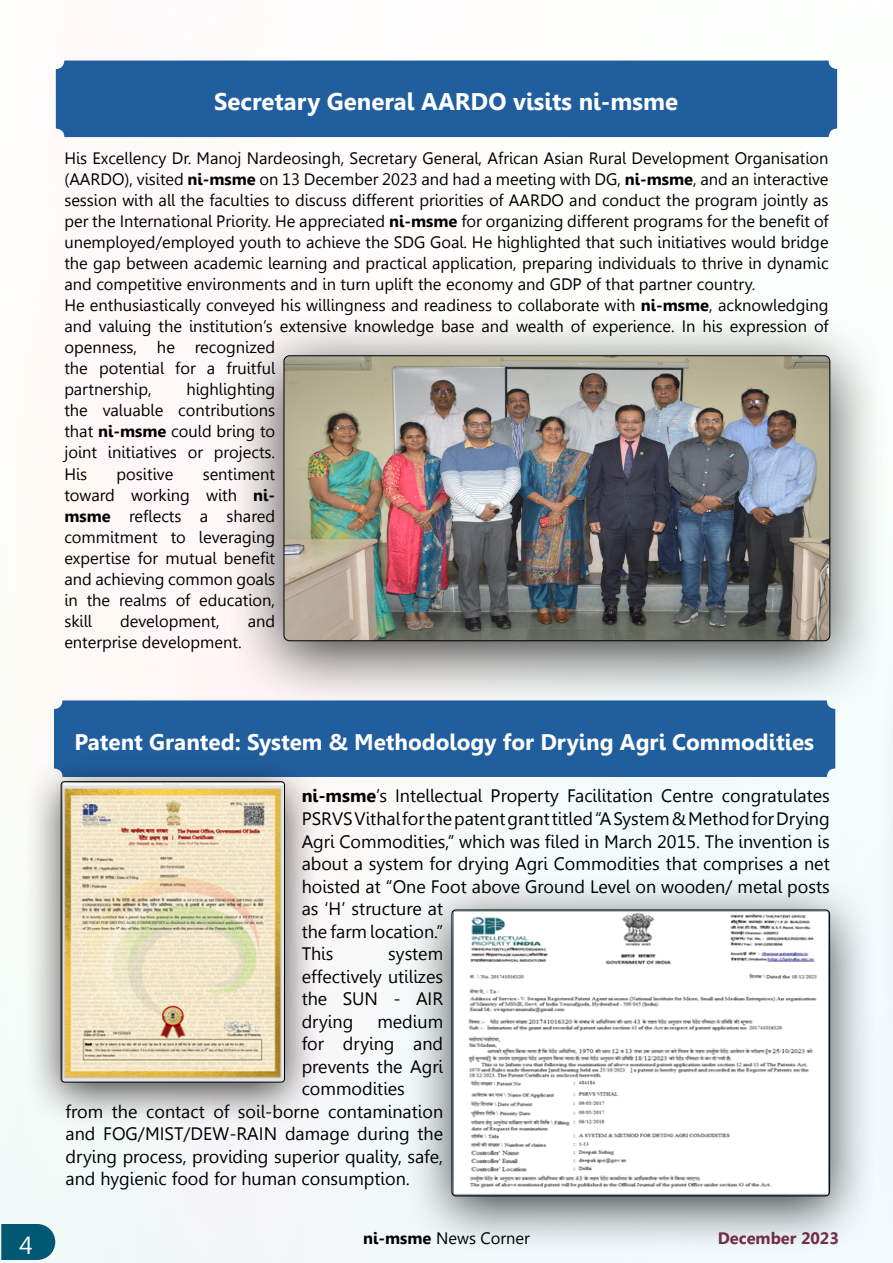
<style>
.page{position:relative;width:893px;height:1263px;background:#fff}
.page>*{position:absolute;margin:0;border:0;box-sizing:border-box;transform-origin:0 0}
.t1{font:24.75px "Leelawadee";color:#fff}
.t2{font:700 24px "Leelawadee";color:#fff}
.t3{font:700 22.5px "Leelawadee";color:#fff}
.t4{font:18px/22.5px "Leelawadee";color:#000}
.t5{font:16.5px/21px "Leelawadee";color:#000;text-align:justify}
.t6{font:700 16.5px "Leelawadee";color:#79304b}
.s1{font-weight:700}
</style>
<div class="page">
<svg style="left:1px;top:1224px;width:54px;height:36px;background:#11637c"></svg>
<div style="left:878px;top:597px;width:15px;height:491px;background:#f1f9fb"></div>
<div style="left:56px;top:61px;width:781px;height:76px;background:#215e9e;border-radius:9px"></div>
<div style="left:226px;top:311px;width:661px;height:400px;background:#000;opacity:.75"></div>
<img style="left:284px;top:356px;width:546px;height:285px">
<div style="left:284px;top:355px;width:546px;height:286px;border:1px solid #000;border-radius:6px"></div>
<div style="left:54px;top:700px;width:781px;height:77px;background:#215e9e;border-radius:9px"></div>
<div style="left:405px;top:874px;width:472px;height:380px;background:#000;opacity:.75"></div>
<img style="left:453px;top:911px;width:377px;height:285px">
<div style="left:452px;top:910px;width:378px;height:286px;border:1px solid #000;border-radius:4px"></div>
<div style="left:24px;top:753px;width:298px;height:375px;background:#000;opacity:.75"></div>
<img style="left:62px;top:783px;width:222px;height:299px">
<div style="left:61px;top:781px;width:224px;height:301px;border:1px solid #000;border-radius:3px"></div>
<h2 class="t2" style="left:214px;top:88px;width:465px">Secretary General AARDO visits ni-msme</h2>
<p class="t5" style="left:64px;top:148px;width:766px;text-align:left">His Excellency Dr. Manoj Nardeosingh, Secretary General, African Asian Rural Development Organisation (AARDO), visited <span class="s1">ni-msme</span> on 13 December 2023 and had a meeting with DG, <span class="s1">ni-msme</span>, and an interactive session with all the faculties to discuss different priorities of AARDO and conduct the program jointly as per the International Priority. He appreciated <span class="s1">ni-msme</span> for organizing different programs for the benefit of unemployed/employed youth to achieve the SDG Goal. He highlighted that such initiatives would bridge the gap between academic learning and practical application, preparing individuals to thrive in dynamic and competitive environments and in turn uplift the economy and GDP of that partner country.<br>He enthusiastically conveyed his willingness and readiness to collaborate with <span class="s1">ni-msme</span>, acknowledging and valuing the institution’s extensive knowledge base and wealth of experience. In his expression of openness, he recognized<br>the potential for a fruitful<br>partnership,</p>
<p class="t5" style="left:64px;top:379px;width:212px;text-indent:122px">highlighting the valuable contributions that <span class="s1">ni-msme</span> could bring to joint initiatives or projects.<br>His</p>
<p class="t5" style="left:64px;top:463px;width:212px;text-indent:138px">sentiment toward working with <span class="s1">ni&shy;msme</span> reflects a shared commitment to leveraging expertise for mutual benefit and achieving common goals in the realms of education, skill</p>
<p class="t5" style="left:117px;top:463px;width:58px">positive</p>
<p class="t5" style="left:120px;top:610px;width:101px">development,</p>
<p class="t5" style="left:248px;top:610px;width:29px">and</p>
<p class="t5" style="left:64px;top:631px;width:179px">enterprise development.</p>
<h1 class="t1" style="left:19px;top:1231px;width:15px">4</h1>
<h3 class="t3" style="left:74px;top:728px;width:741px">Patent Granted: System &amp; Methodology for Drying Agri Commodities</h3>
<p class="t4" style="left:302px;top:785px;width:530px"><span class="s1">ni-msme</span>’s Intellectual Property Facilitation Centre congratulates PSRVS Vithal for the patent grant titled “A System &amp; Method for Drying Agri Commodities,” which was filed in March 2015. The invention is about a system for drying Agri Commodities that comprises a net hoisted at “One Foot above Ground Level on wooden/ metal posts as ‘H’ structure at<br>the farm location.”<br>This</p>
<p class="t4" style="left:302px;top:942px;width:143px;text-align:justify;text-indent:87px">system effectively utilizes the SUN - AIR drying</p>
<p class="t4" style="left:377px;top:1010px;width:67px">medium</p>
<p class="t4" style="left:302px;top:1032px;width:143px">for drying and</p>
<p class="t4" style="left:302px;top:1055px;width:143px">prevents the Agri</p>
<p class="t4" style="left:302px;top:1077px;width:105px">commodities</p>
<p class="t4" style="left:65px;top:1100px;width:379px">from the contact of soil-borne contamination</p>
<p class="t4" style="left:65px;top:1122px;width:379px">and FOG/MIST/DEW-RAIN damage during the</p>
<p class="t4" style="left:65px;top:1145px;width:379px">drying process, providing superior quality, safe,</p>
<p class="t4" style="left:65px;top:1167px;width:346px">and hygienic food for human consumption.</p>
<p class="t5" style="left:363px;top:1228px;width:168px"><span class="s1">ni-msme</span> News Corner</p>
<p class="t6" style="left:718px;top:1228px;width:123px">December 2023</p>
</div>
